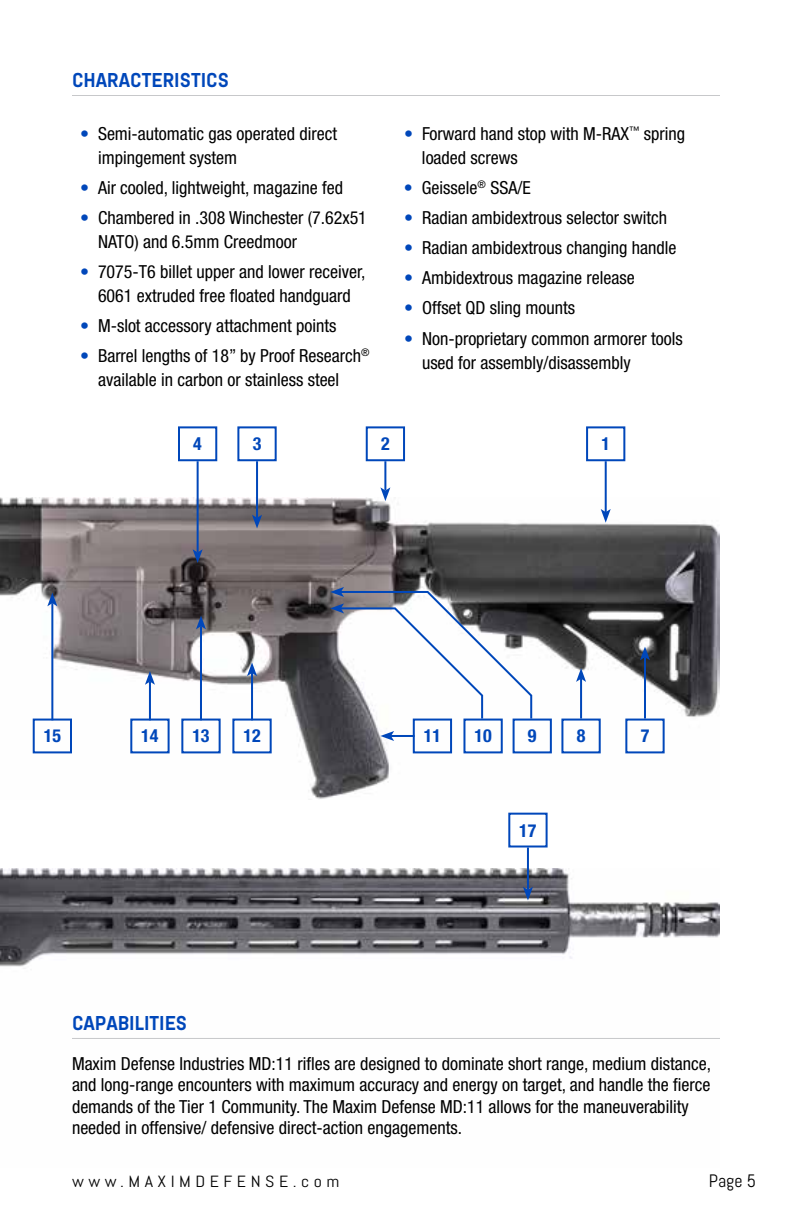
<style>
.page{position:relative;width:792px;height:1224px;background:#fff}
.page>*{position:absolute;margin:0;border:0;box-sizing:border-box;transform-origin:0 0}
.t1{font:700 20px "Abel Pro";color:#0047ba}
.t2{font:condensed 18px/24px "Helvetica Neue LT Std";color:#000}
.t3{font:700 condensed 18px "Helvetica Neue LT Std";color:#0047ba}
.t4{font:18px "Abel Pro";color:#000}
.t5{font:16.2px "Abel Pro";letter-spacing:.25em;color:#000;scale:1.11 1}
.s1{font-weight:700;color:#0047ba}
</style>
<div class="page">
<img style="left:0;top:497px;width:720px;height:302px">
<svg style="left:586px;top:426px;width:40px;height:36px"></svg>
<svg style="left:624px;top:718px;width:42px;height:36px"></svg>
<svg style="left:560px;top:718px;width:42px;height:36px"></svg>
<svg style="left:231px;top:718px;width:42px;height:36px"></svg>
<svg style="left:180px;top:718px;width:42px;height:36px"></svg>
<svg style="left:129px;top:718px;width:42px;height:36px"></svg>
<svg style="left:32px;top:718px;width:41px;height:36px"></svg>
<svg style="left:365px;top:426px;width:40px;height:36px"></svg>
<svg style="left:237px;top:426px;width:40px;height:36px"></svg>
<svg style="left:178px;top:426px;width:40px;height:36px"></svg>
<hr style="left:605px;top:461px;width:2px;height:51px;background:#0047ba">
<svg style="left:601px;top:509px;width:10px;height:14px"></svg>
<hr style="left:644px;top:657px;width:2px;height:62px;background:#0047ba">
<svg style="left:640px;top:647px;width:10px;height:13px"></svg>
<hr style="left:580px;top:679px;width:2px;height:40px;background:#0047ba">
<svg style="left:576px;top:668px;width:10px;height:14px"></svg>
<hr style="left:251px;top:673px;width:2px;height:47px;background:#0047ba">
<svg style="left:247px;top:662px;width:10px;height:14px"></svg>
<hr style="left:200px;top:626px;width:2px;height:94px;background:#0047ba">
<svg style="left:196px;top:616px;width:10px;height:13px"></svg>
<hr style="left:149px;top:682px;width:2px;height:38px;background:#0047ba">
<svg style="left:145px;top:671px;width:10px;height:14px"></svg>
<hr style="left:51px;top:603px;width:2px;height:117px;background:#0047ba">
<svg style="left:47px;top:593px;width:10px;height:13px"></svg>
<svg style="left:330px;top:587px;width:223px;height:167px"></svg>
<hr style="left:384px;top:461px;width:2px;height:29px;background:#0047ba">
<svg style="left:380px;top:487px;width:10px;height:14px"></svg>
<hr style="left:256px;top:461px;width:2px;height:57px;background:#0047ba">
<svg style="left:252px;top:515px;width:10px;height:13px"></svg>
<hr style="left:197px;top:461px;width:2px;height:91px;background:#0047ba">
<svg style="left:193px;top:549px;width:10px;height:14px"></svg>
<img style="left:0;top:869px;width:720px;height:98px">
<svg style="left:508px;top:812px;width:40px;height:37px"></svg>
<hr style="left:527px;top:848px;width:2px;height:42px;background:#0047ba">
<svg style="left:523px;top:887px;width:10px;height:13px"></svg>
<hr style="left:72px;top:95px;width:648px;height:1px;background:#c7c8ca">
<hr style="left:72px;top:1038px;width:648px;height:1px;background:#c7c8ca">
<p class="t1" style="left:72px;top:66px;width:158px">CHARACTERISTICS</p>
<p class="t2" style="left:98px;top:121px;width:241px;text-indent:-18px"><span class="s1">•</span> Semi-automatic gas operated direct impingement system</p>
<p class="t2" style="left:80px;top:175px;width:265px"><span class="s1">•</span> Air cooled, lightweight, magazine fed</p>
<p class="t2" style="left:98px;top:206px;width:270px;text-indent:-18px"><span class="s1">•</span> Chambered in .308 Winchester (7.62x51<br>NATO) and 6.5mm Creedmoor</p>
<p class="t2" style="left:80px;top:260px;width:287px;text-align:center"><span class="s1">•</span> 7075-T6 billet upper and lower receiver,<br>6061 extruded free floated handguard</p>
<p class="t2" style="left:80px;top:314px;width:258px"><span class="s1">•</span> M-slot accessory attachment points</p>
<p class="t2" style="left:98px;top:344px;width:273px;text-indent:-18px"><span class="s1">•</span> Barrel lengths of 18” by Proof Research<sup>® </sup>available in carbon or stainless steel</p>
<p class="t2" style="left:422px;top:121px;width:265px;text-indent:-18px"><span class="s1">•</span> Forward hand stop with M-RAX<sup>™</sup> spring loaded screws</p>
<p class="t2" style="left:404px;top:175px;width:128px"><span class="s1">•</span> Geissele<sup>®</sup> SSA/E</p>
<p class="t2" style="left:404px;top:206px;width:265px"><span class="s1">•</span> Radian ambidextrous selector switch</p>
<p class="t2" style="left:404px;top:236px;width:274px"><span class="s1">•</span> Radian ambidextrous changing handle</p>
<p class="t2" style="left:404px;top:266px;width:232px"><span class="s1">•</span> Ambidextrous magazine release</p>
<p class="t2" style="left:404px;top:296px;width:173px"><span class="s1">•</span> Offset QD sling mounts</p>
<p class="t2" style="left:422px;top:326px;width:262px;text-indent:-18px"><span class="s1">•</span> Non-proprietary common armorer tools used for assembly/disassembly</p>
<p class="t3" style="left:193px;top:433px;width:10px">4</p>
<p class="t3" style="left:253px;top:433px;width:10px">3</p>
<p class="t3" style="left:381px;top:433px;width:10px">2</p>
<p class="t3" style="left:601px;top:433px;width:10px">1</p>
<p class="t3" style="left:44px;top:725px;width:19px">15</p>
<p class="t3" style="left:141px;top:725px;width:19px">14</p>
<p class="t3" style="left:192px;top:725px;width:19px">13</p>
<p class="t3" style="left:243px;top:725px;width:19px">12</p>
<p class="t3" style="left:424px;top:725px;width:19px">11</p>
<p class="t3" style="left:474px;top:725px;width:19px">10</p>
<p class="t3" style="left:528px;top:725px;width:10px">9</p>
<p class="t3" style="left:577px;top:725px;width:10px">8</p>
<p class="t3" style="left:641px;top:725px;width:10px">7</p>
<p class="t3" style="left:519px;top:819px;width:19px">17</p>
<p class="t1" style="left:72px;top:1009px;width:117px">CAPABILITIES</p>
<p class="t2" style="left:72px;top:1052px;width:641px;line-height:21.6px">Maxim Defense Industries MD:11 rifles are designed to dominate short range, medium distance, and long-range encounters with maximum accuracy and energy on target, and handle the fierce demands of the Tier 1 Community. The Maxim Defense MD:11 allows for the maneuverability needed in offensive/ defensive direct-action engagements.</p>
<p class="t5" style="left:72px;top:1171px;width:243px">www.MAXIMDEFENSE.com</p>
<p class="t4" style="left:709px;top:1169px;width:49px">Page 5</p>
</div>
